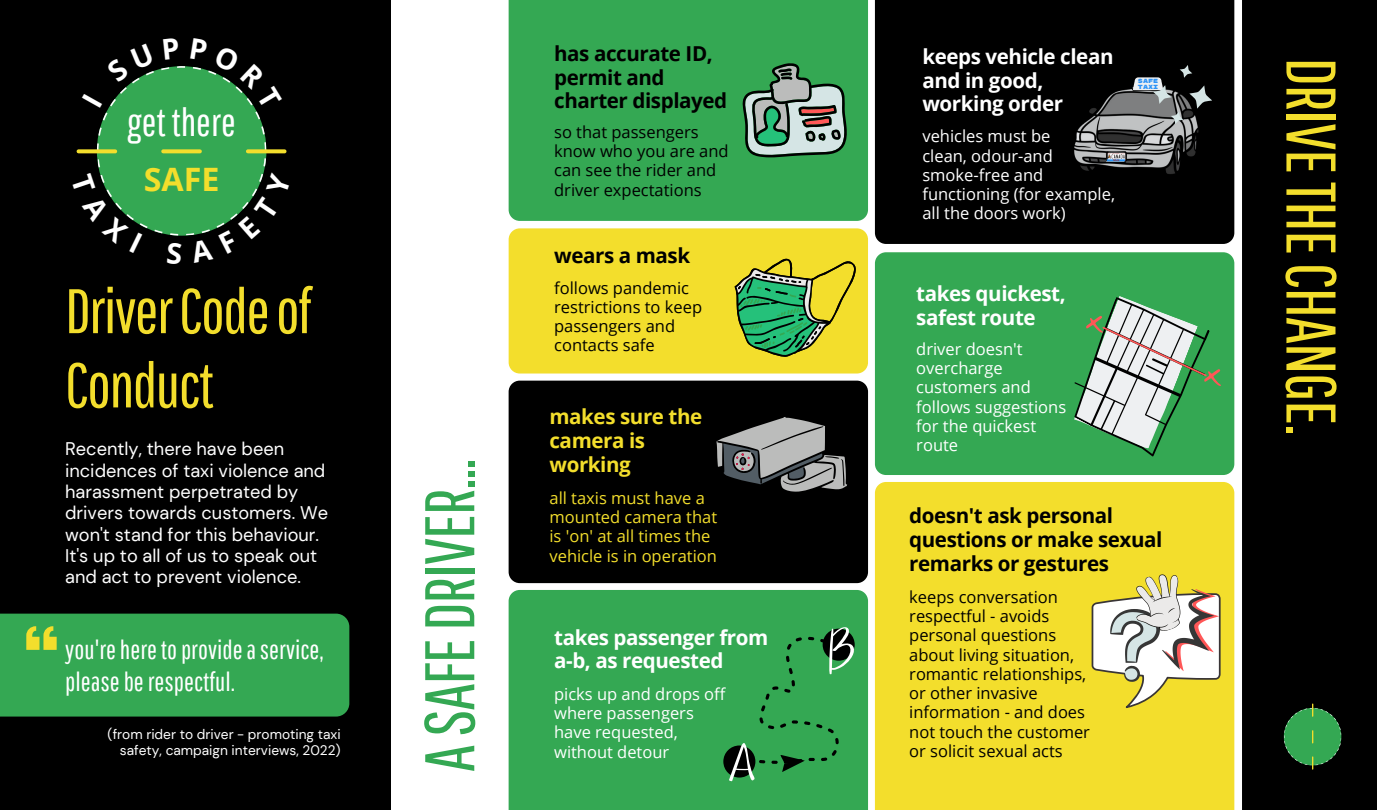
<style>
.page{position:relative;width:1377px;height:810px;background:#fff}
.page>*{position:absolute;margin:0;border:0;box-sizing:border-box;transform-origin:0 0}
.t1{font:69.98px "Pathway Gothic One";letter-spacing:-.02em;color:#f3de2c}
.t2{font:69.98px "Pathway Gothic One";letter-spacing:-.02em;color:#34a853}
.t3{font:62.77px/74.2px "Pathway Gothic One";letter-spacing:-.025em;color:#f3de2c}
.t4{font:38.93px "Pathway Gothic One";color:#fff}
.t5{font:700 32.18px "Open Sans";color:#f3de2c}
.t6{font:26.32px/31.5px "Pathway Gothic One";color:#fff}
.t7{font:700 20.47px/23.6px "Open Sans";letter-spacing:-.02em;color:#000}
.t8{font:700 20.47px/23.6px "Open Sans";letter-spacing:-.02em;color:#fff}
.t9{font:700 20.47px/23.6px "Open Sans";letter-spacing:-.02em;color:#f3de2c}
.t10{font:18.22px/21.4px "DM Sans";color:#fff}
.t11{font:16.43px/19.3px "Open Sans";color:#000}
.t12{font:16.43px/19.3px "Open Sans";color:#fff}
.t13{font:16.43px/19.3px "Open Sans";color:#f3de2c}
.t14{font:13.72px/16px "DM Sans";color:#fff;text-align:right}
.t15{font:6.08px/5.4px "Rubik Mono One";color:#2f95f7}
</style>
<div class="page">
<div style="left:509px;top:228px;width:359px;height:146px;background:#f3de2c;border-radius:11px"></div>
<div style="left:1242px;top:0;width:135px;height:810px;background:#000"></div>
<div style="left:875px;top:252px;width:359px;height:223px;background:#34a853;border-radius:11px"></div>
<div style="left:509px;top:381px;width:359px;height:202px;background:#000;border-radius:11px"></div>
<div style="left:875px;top:482px;width:359px;height:328px;background:#f3de2c"></div>
<div style="left:509px;top:590px;width:359px;height:220px;background:#34a853"></div>
<div style="left:509px;top:0;width:359px;height:221px;background:#34a853"></div>
<div style="left:0;top:0;width:391px;height:810px;background:#000"></div>
<div style="left:0;top:614px;width:349px;height:103px;background:#34a853"></div>
<svg style="left:1283px;top:704px;width:60px;height:65px;background:#277239"></svg>
<svg style="left:716px;top:417px;width:132px;height:75px"></svg>
<svg style="left:742px;top:63px;width:105px;height:95px;background:#6e977c"></svg>
<svg style="left:735px;top:258px;width:121px;height:99px"></svg>
<div style="left:723px;top:746px;width:32px;height:32px;background:#000;border-radius:50%"></div>
<svg style="left:729px;top:626px;width:127px;height:155px;background:#359b50"></svg>
<svg style="left:1074px;top:296px;width:147px;height:161px"></svg>
<svg style="left:1092px;top:566px;width:129px;height:142px"></svg>
<div style="left:875px;top:0;width:359px;height:244px;background:#000"></div>
<img style="left:1071px;top:87px;width:130px;height:90px">
<svg style="left:1106px;top:151px;width:21px;height:11px"></svg>
<img style="left:1106px;top:153px;width:20px;height:8px">
<svg style="left:1132px;top:63px;width:84px;height:63px;background:#4b4d4e"></svg>
<svg style="left:71px;top:37px;width:220px;height:227px;background:#1b4d26"></svg>
<p class="t4" style="left:127px;top:99px;width:110px">getthere</p>
<p class="t5" style="left:144px;top:157px;width:77px">SAFE</p>
<p class="t3" style="left:65px;top:272px;width:248px">DriverCodeof<br>Conduct</p>
<p class="t10" style="left:65px;top:439px;width:265px">Recently, there have been incidences of taxi violence and harassment perpetrated by drivers towards customers. We won't stand for this behaviour.<br>It's up to all of us to speak out and act to prevent violence.</p>
<p class="t6" style="left:65px;top:634px;width:260px">you'reheretoprovideaservice, pleaseberespectful.</p>
<p class="t14" style="left:108px;top:727px;width:235px">(from rider to driver - promoting taxi safety, campaign interviews, 2022)</p>
<p class="t2" style="left:408px;top:772px;width:315px;rotate:-90deg">ASAFE DRIVER...</p>
<p class="t7" style="left:554px;top:41px;width:175px">has accurate ID, permit and charter displayed</p>
<p class="t11" style="left:554px;top:122px;width:176px">so that passengers know who you are and can see the rider and driver expectations</p>
<p class="t7" style="left:554px;top:243px;width:137px">wears a mask</p>
<p class="t11" style="left:554px;top:278px;width:149px">follows pandemic restrictions to keep passengers and contacts safe</p>
<p class="t9" style="left:550px;top:405px;width:154px">makes sure the camera is working</p>
<p class="t13" style="left:550px;top:488px;width:169px">all taxis must have a mounted camera that is 'on' at all times the vehicle is in operation</p>
<p class="t8" style="left:554px;top:625px;width:216px">takes passenger from a-b, as requested</p>
<p class="t12" style="left:554px;top:684px;width:173px">picks up and drops off where passengers have requested, without detour</p>
<p class="t8" style="left:922px;top:44px;width:193px">keeps vehicle clean and in good, working order</p>
<p class="t12" style="left:922px;top:126px;width:129px">vehicles must be</p>
<p class="t12" style="left:922px;top:146px;width:132px">clean, odour-and</p>
<p class="t12" style="left:922px;top:165px;width:122px">smoke-free and</p>
<p class="t12" style="left:922px;top:184px;width:194px">functioning (for example,</p>
<p class="t12" style="left:922px;top:203px;width:145px">all the doors work)</p>
<p class="t15" style="left:1138px;top:79px;width:22px">SAFE<br>TAXI</p>
<p class="t8" style="left:916px;top:282px;width:151px">takes quickest,</p>
<p class="t8" style="left:916px;top:305px;width:121px">safest route</p>
<p class="t12" style="left:916px;top:339px;width:151px">driver doesn't overcharge customers and follows suggestions for the quickest route</p>
<p class="t7" style="left:909px;top:504px;width:255px">doesn't ask personal questions or make sexual remarks or gestures</p>
<p class="t11" style="left:909px;top:587px;width:182px">keeps conversation respectful - avoids personal questions about living situation, romantic relationships, or other invasive information - and does not touch the customer or solicit sexual acts</p>
<p class="t1" style="left:1353px;top:57px;width:379px;rotate:90deg">DRIVETHECHANGE.</p>
</div>
